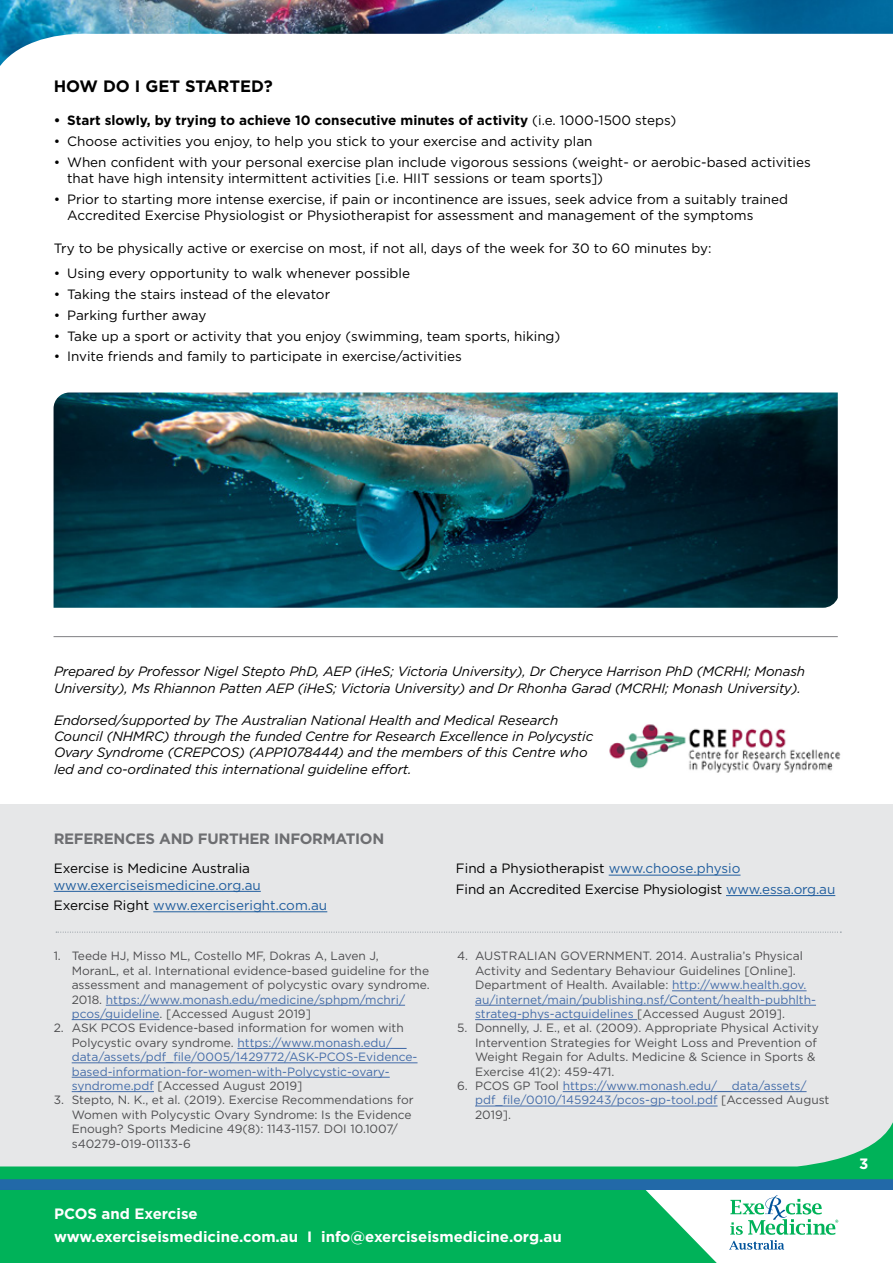
<style>
.page{position:relative;width:893px;height:1263px;background:#fff}
.page>*{position:absolute;margin:0;border:0;box-sizing:border-box;transform-origin:0 0}
.t1{font:700 16.5px "Gotham";color:#000}
.t2{font:700 15px/22.2px "Gotham";color:#fff}
.t3{font:700 15px "Gotham";letter-spacing:-.02em;color:#6d6e71}
.t4{font:13.5px/16.5px "Gotham";color:#000}
.t5{font:italic 13.5px/16.2px "Gotham";letter-spacing:-.01em;color:#000}
.t6{font:700 13.5px "Gotham";color:#000}
.t7{font:13.5px/20.4px "Gotham";color:#215e9e}
.t8{font:12px/14.4px "Gotham";color:#4d4d4f}
.t9{font:12px/14.4px "Gotham";color:#456da9}
.s1{font-weight:400}
.s2{color:#000}
.s3{color:#456da9}
.s4{color:#4d4d4f}
.s5{color:#215e9e}
</style>
<div class="page">
<img style="left:0;top:0;width:893px;height:66px">
<div style="left:0;top:1190px;width:717px;height:73px;background:#00b259"></div>
<div style="left:0;top:804px;width:893px;height:368px;background:#e6e7e8"></div>
<svg style="left:0;top:1179px;width:893px;height:11px;background:#216aa5"></svg>
<svg style="left:0;top:1105px;width:893px;height:74px"></svg>
<svg style="left:729px;top:1195px;width:109px;height:55px"></svg>
<hr style="left:54px;top:891px;width:207px;height:1px;background:#215e9e">
<hr style="left:153px;top:911px;width:174px;height:1px;background:#215e9e">
<hr style="left:106px;top:1005px;width:299px;height:1px;background:#456da9">
<hr style="left:72px;top:1019px;width:88px;height:1px;background:#456da9">
<hr style="left:237px;top:1048px;width:169px;height:1px;background:#456da9">
<hr style="left:72px;top:1062px;width:346px;height:1px;background:#456da9">
<hr style="left:72px;top:1077px;width:318px;height:1px;background:#456da9">
<hr style="left:72px;top:1091px;width:82px;height:1px;background:#456da9">
<hr style="left:54px;top:636px;width:784px;height:1px;background:#807f83">
<svg style="left:56px;top:932px;width:785px;height:1px"></svg>
<hr style="left:672px;top:990px;width:135px;height:1px;background:#456da9">
<hr style="left:475px;top:1005px;width:341px;height:1px;background:#456da9">
<hr style="left:475px;top:1019px;width:162px;height:1px;background:#456da9">
<hr style="left:563px;top:1091px;width:244px;height:1px;background:#456da9">
<hr style="left:475px;top:1106px;width:243px;height:1px;background:#456da9">
<hr style="left:609px;top:875px;width:131px;height:1px;background:#215e9e">
<hr style="left:726px;top:895px;width:109px;height:1px;background:#215e9e">
<img style="left:609px;top:724px;width:232px;height:49px">
<img style="left:54px;top:392px;width:784px;height:216px">
<p class="t1" style="left:54px;top:75px;width:221px">HOW DO I GET STARTED?</p>
<p class="t6" style="left:54px;top:111px;width:624px">• Start slowly, by trying to achieve 10 consecutive minutes of activity <span class="s1">(i.e. 1000-1500 steps)</span></p>
<p class="t4" style="left:54px;top:133px;width:540px">• Choose activities you enjoy, to help you stick to your exercise and activity plan</p>
<p class="t4" style="left:67px;top:153px;width:745px;text-indent:-14px">• When confident with your personal exercise plan include vigorous sessions (weight- or aerobic-based activities that have high intensity intermittent activities [i.e. HIIT sessions or team sports])</p>
<p class="t4" style="left:67px;top:191px;width:722px;text-indent:-14px">• Prior to starting more intense exercise, if pain or incontinence are issues, seek advice from a suitably trained<br>Accredited Exercise Physiologist or Physiotherapist for assessment and management of the symptoms</p>
<p class="t4" style="left:54px;top:240px;width:659px">Try to be physically active or exercise on most, if not all, days of the week for 30 to 60 minutes by:</p>
<p class="t4" style="left:54px;top:265px;width:358px">• Using every opportunity to walk whenever possible</p>
<p class="t4" style="left:54px;top:286px;width:278px">• Taking the stairs instead of the elevator</p>
<p class="t4" style="left:54px;top:307px;width:154px">• Parking further away</p>
<p class="t4" style="left:54px;top:327px;width:508px">• Take up a sport or activity that you enjoy (swimming, team sports, hiking)</p>
<p class="t4" style="left:54px;top:348px;width:410px">• Invite friends and family to participate in exercise/activities</p>
<p class="t5" style="left:54px;top:663px;width:753px">Prepared by Professor Nigel Stepto PhD, AEP (iHeS; Victoria University), Dr Cheryce Harrison PhD (MCRHI; Monash<br>University), Ms Rhiannon Patten AEP (iHeS; Victoria University) and Dr Rhonha Garad (MCRHI; Monash University).</p>
<p class="t5" style="left:54px;top:712px;width:541px">Endorsed/supported by The Australian National Health and Medical Research Council (NHMRC) through the funded Centre for Research Excellence in Polycystic Ovary Syndrome (CREPCOS) (APP1078444) and the members of this Centre who led and co-ordinated this international guideline effort.</p>
<p class="t3" style="left:54px;top:828px;width:332px">REFERENCES AND FURTHER INFORMATION</p>
<p class="t4" style="left:54px;top:860px;width:198px">Exercise is Medicine Australia</p>
<p class="t7" style="left:54px;top:874px;width:275px">www.exerciseismedicine.org.au<br><span class="s2">Exercise Right</span> www.exerciseright.com.au</p>
<p class="t8" style="left:72px;top:949px;width:359px;text-indent:-18px">1. Teede HJ, Misso ML, Costello MF, Dokras A, Laven J,<br>MoranL, et al. International evidence-based guideline for the assessment and management of polycystic ovary syndrome.<br>2018. <span class="s3">https://www.monash.edu/medicine/sphpm/mchri/ pcos/guideline</span>. [Accessed August 2019]</p>
<p class="t9" style="left:72px;top:1021px;width:347px;text-indent:-18px"><span class="s4">2. ASK PCOS Evidence-based information for women with Polycystic ovary syndrome.</span> https://www.monash.edu/__ data/assets/pdf_file/0005/1429772/ASK-PCOS-Evidence&shy;based-information-for-women-with-Polycystic-ovary&shy;syndrome.pdf <span class="s4">[Accessed August 2019]</span></p>
<p class="t8" style="left:72px;top:1093px;width:343px;text-indent:-18px">3. Stepto, N. K., et al. (2019). Exercise Recommendations for Women with Polycystic Ovary Syndrome: Is the Evidence Enough? Sports Medicine 49(8): 1143-1157. DOI 10.1007/ s40279-019-01133-6</p>
<p class="t4" style="left:456px;top:858px;width:381px;line-height:20.4px">Find a Physiotherapist <span class="s5">www.choose.physio<br></span>Find an Accredited Exercise Physiologist <span class="s5">www.essa.org.au</span></p>
<p class="t8" style="left:475px;top:949px;width:342px;text-indent:-18px">4. AUSTRALIAN GOVERNMENT. 2014. Australia’s Physical Activity and Sedentary Behaviour Guidelines [Online].<br>Department of Health. Available: <span class="s3">http://www.health.gov. au/internet/main/publishing.nsf/Content/health-pubhlth&shy;strateg-phys-actguidelines</span> [Accessed August 2019].</p>
<p class="t8" style="left:475px;top:1021px;width:345px;text-indent:-18px">5. Donnelly, J. E., et al. (2009). Appropriate Physical Activity Intervention Strategies for Weight Loss and Prevention of Weight Regain for Adults. Medicine &amp; Science in Sports &amp; Exercise 41(2): 459-471.</p>
<p class="t9" style="left:475px;top:1078px;width:356px;text-indent:-18px"><span class="s4">6. PCOS GP Tool</span> https://www.monash.edu/__data/assets/ pdf_file/0010/1459243/pcos-gp-tool.pdf <span class="s4">[Accessed August<br>2019].</span></p>
<p class="t2" style="left:54px;top:1203px;width:509px">PCOS and Exercise<br>www.exerciseismedicine.com.au I info@exerciseismedicine.org.au</p>
<p class="t2" style="left:859px;top:1152px;width:11px">3</p>
</div>
